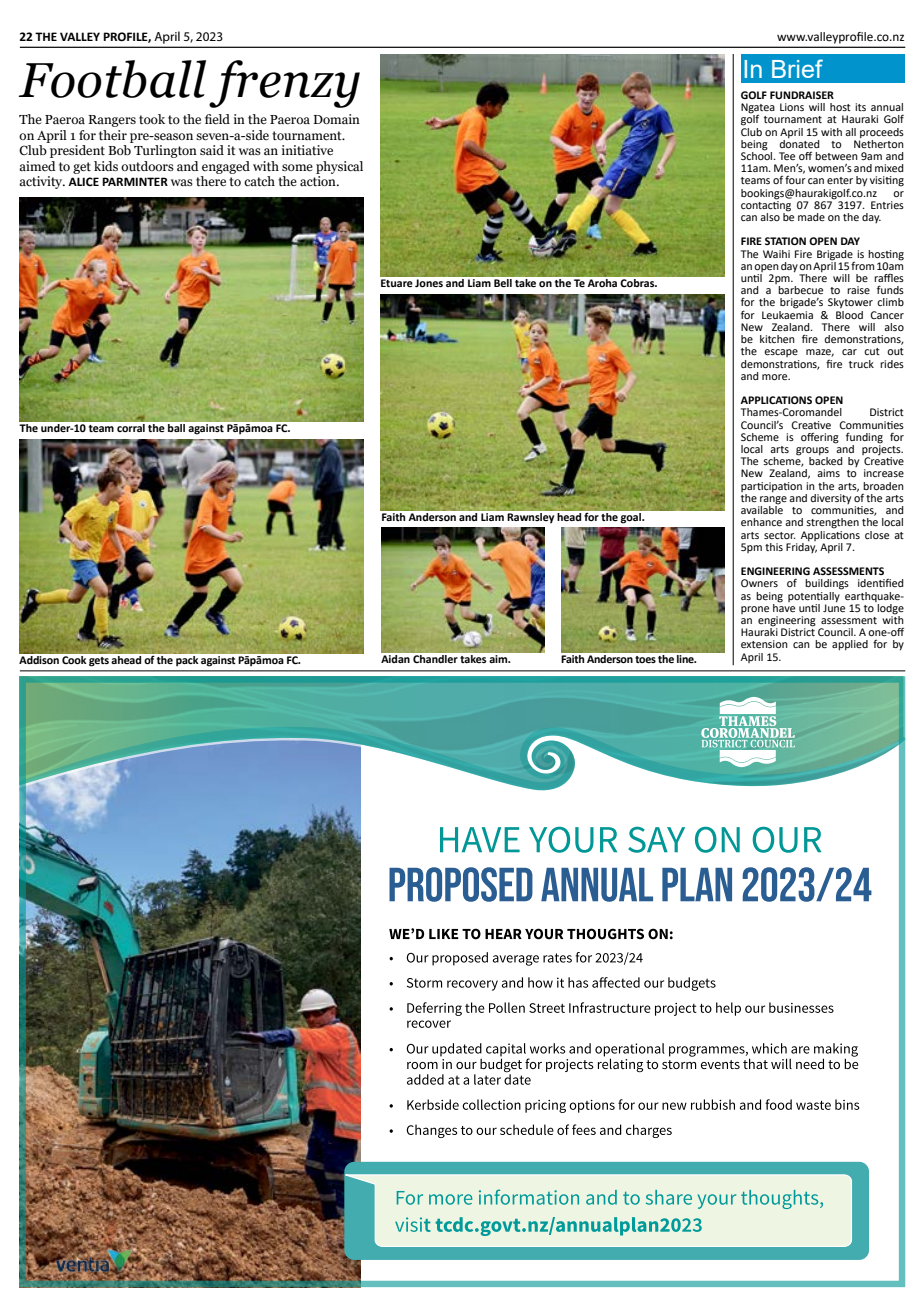
<style>
.page{position:relative;width:922px;height:1312px;background:#fff}
.page>*{position:absolute;margin:0;border:0;box-sizing:border-box;transform-origin:0 0}
.t1{font:italic 49px "Georgia";letter-spacing:.01em;color:#000}
.t2{font:25.12px "Arial";color:#fff}
.t3{font:700 13.25px "Calibri";color:#000}
.t4{font:13.25px "Calibri";color:#000}
.t5{font:13.12px/15.5px "Georgia";color:#000}
.t6{font:12px/12.2px "Calibri";color:#000;text-align:justify}
.t7{font:700 12px "Calibri";color:#000}
.t8{font:700 12px "Calibri";letter-spacing:-.02em;color:#000}
.s1{font-family:"Myriad Pro";font-weight:400}
.s2{font-family:"Calibri";font-weight:700}
</style>
<div class="page">
<hr style="left:20px;top:47px;width:885px;height:1px;background:#000">
<img style="left:26px;top:793px;width:334px;height:486px">
<img style="left:26px;top:683px;width:872px;height:108px">
<img style="left:49px;top:1245px;width:87px;height:31px">
<div style="left:344px;top:1161px;width:524px;height:98px;background:#43acae;border-radius:10px"></div>
<svg style="left:389px;top:867px;width:482px;height:34px"></svg>
<svg style="left:337px;top:1173px;width:515px;height:74px;background:#cce5d7"></svg>
<svg style="left:440px;top:826px;width:381px;height:26px"></svg>
<svg style="left:389px;top:1124px;width:282px;height:13px"></svg>
<svg style="left:389px;top:1099px;width:470px;height:13px"></svg>
<svg style="left:389px;top:1043px;width:469px;height:41px"></svg>
<svg style="left:389px;top:1002px;width:444px;height:25px"></svg>
<svg style="left:389px;top:977px;width:326px;height:13px"></svg>
<svg style="left:389px;top:952px;width:253px;height:13px"></svg>
<svg style="left:389px;top:928px;width:283px;height:11px"></svg>
<svg style="left:701px;top:696px;width:93px;height:71px"></svg>
<div style="left:19px;top:676px;width:886px;height:610px;border:6px solid #009796"></div>
<hr style="left:20px;top:670px;width:885px;height:1px;background:#000">
<div style="left:740px;top:54px;width:164px;height:29px;background:#0093cc"></div>
<img style="left:20px;top:439px;width:344px;height:214px">
<img style="left:20px;top:197px;width:343px;height:224px">
<img style="left:380px;top:294px;width:344px;height:216px">
<img style="left:380px;top:54px;width:344px;height:222px">
<img style="left:381px;top:527px;width:163px;height:125px">
<img style="left:561px;top:527px;width:163px;height:125px">
<hr style="left:732px;top:54px;width:1px;height:611px;background:#000">
<p class="t3" style="left:19px;top:28px;width:205px">22 THE VALLEY PROFILE, <span class="s1">April 5, 2023</span></p>
<p class="t4" style="left:776px;top:28px;width:129px">www.valleyprofile.co.nz</p>
<h2 class="t2" style="left:742px;top:52px;width:81px">In Brief</h2>
<p class="t7" style="left:740px;top:86px;width:95px">GOLF FUNDRAISER</p>
<p class="t6" style="left:740px;top:101px;width:165px">Ngatea Lions will host its annual golf tournament at Hauraki Golf Club on April 15 with all proceeds being donated to Netherton School. Tee off between 9am and 11am. Men’s, women’s and mixed teams of four can enter by visiting bookings@haurakigolf.co.nz</p>
<h1 class="t1" style="left:20px;top:49px;width:343px">Football frenzy</h1>
<p class="t5" style="left:20px;top:112px;width:345px">The Paeroa Rangers took to the field in the Paeroa Domain on April 1 for their pre-season seven-a-side tournament.<br>Club president Bob Turlington said it was an initiative aimed to get kids outdoors and engaged with some physical activity. <span class="s2">ALICE PARMINTER</span> was there to catch the action.</p>
<p class="t6" style="left:740px;top:186px;width:165px;text-indent:153px">or contacting 07 867 3197. Entries can also be made on the day.</p>
<p class="t7" style="left:740px;top:233px;width:121px">FIRE STATION OPEN DAY</p>
<p class="t6" style="left:740px;top:247px;width:165px">The Waihi Fire Brigade is hosting an open day on April 15 from 10am until 2pm. There will be raffles and a barbecue to raise funds for the brigade’s Skytower climb for Leukaemia &amp; Blood Cancer New Zealand. There will also be kitchen fire demonstrations, the escape maze, car cut out demonstrations, fire truck rides and more.</p>
<p class="t7" style="left:740px;top:391px;width:104px">APPLICATIONS OPEN</p>
<p class="t6" style="left:740px;top:406px;width:103px">Thames-Coromandel</p>
<p class="t7" style="left:380px;top:274px;width:278px">Etuare Jones and Liam Bell take on the Te Aroha Cobras.</p>
<p class="t6" style="left:740px;top:406px;width:165px;text-indent:128px">District Council’s Creative Communities Scheme is offering funding for local arts groups and projects.<br>The scheme, backed by Creative New Zealand, aims to increase participation in the arts, broaden the range and diversity of the arts available to communities, and enhance and strengthen the local arts sector. Applications close at 5pm this Friday, April 7.</p>
<p class="t7" style="left:740px;top:562px;width:145px">ENGINEERING ASSESSMENTS</p>
<p class="t6" style="left:740px;top:577px;width:165px">Owners of buildings identified as being potentially earthquake&shy;prone have until June 15 to lodge an engineering assessment with Hauraki District Council. A one-off extension can be applied for by April 15.</p>
<p class="t7" style="left:20px;top:419px;width:272px">The under-10 team corral the ball against Pāpāmoa FC.</p>
<p class="t7" style="left:381px;top:509px;width:265px">Faith Anderson and Liam Rawnsley head for the goal.</p>
<p class="t7" style="left:381px;top:650px;width:131px">Aidan Chandler takes aim.</p>
<p class="t8" style="left:561px;top:650px;width:137px">Faith Anderson toes the line.</p>
<p class="t7" style="left:20px;top:651px;width:283px">Addison Cook gets ahead of the pack against Pāpāmoa FC.</p>
</div>
